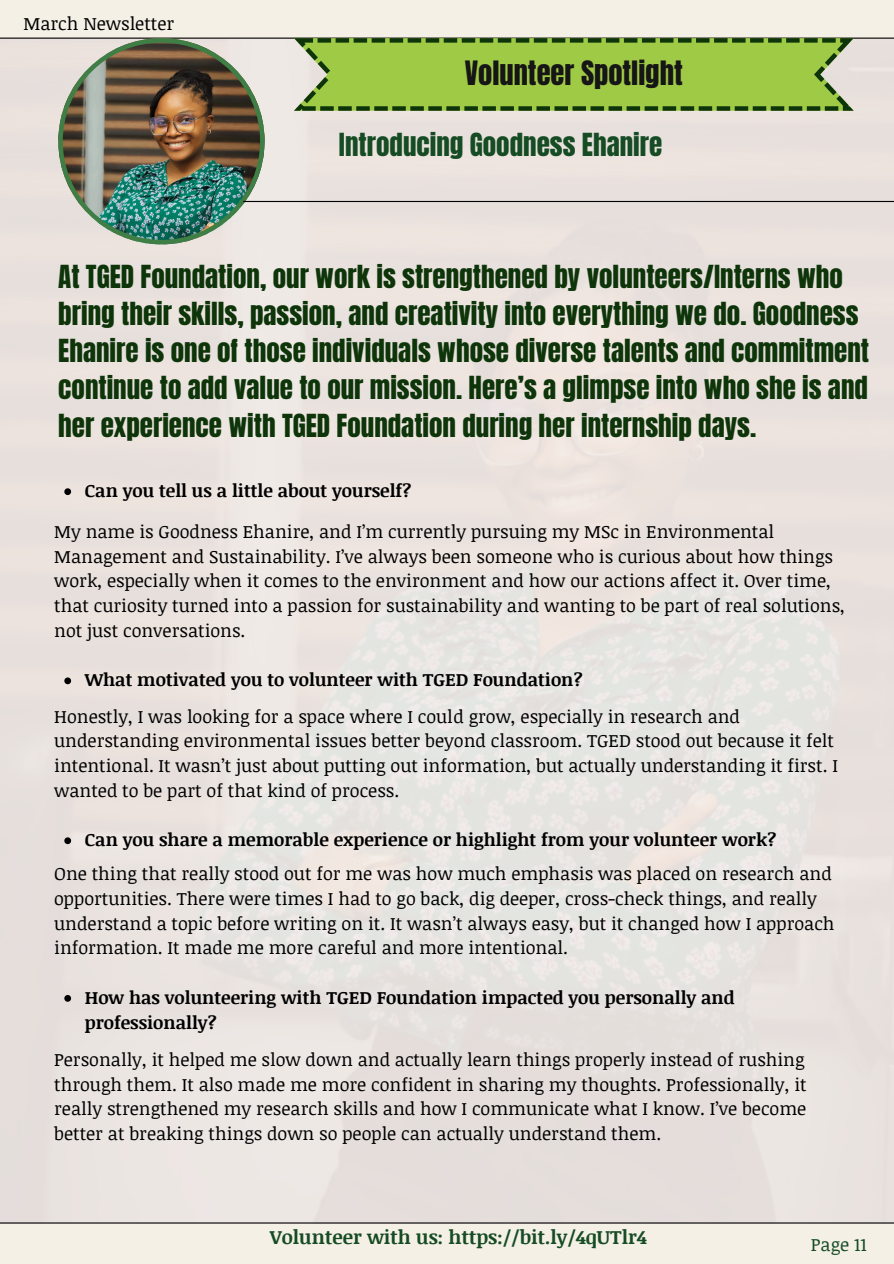
<style>
.page{position:relative;width:894px;height:1264px;background:#fff}
.page>*{position:absolute;margin:0;border:0;box-sizing:border-box;transform-origin:0 0}
.t1{font:28.5px "Anton";color:#161616}
.t2{font:27px/37.2px "Anton";color:#0e350a}
.t3{font:27px "Anton";color:#164c24}
.t4{font:700 19.5px "Noticia Text";color:#164c24}
.t5{font:18px/24.8px "Noticia Text";color:#000}
.t6{font:700 18px/24.8px "Noticia Text";color:#000}
.t7{font:18px "Noticia Text";color:#164c24}
</style>
<div class="page">
<div style="left:0;top:39px;width:893px;height:1183px;background:#e8e3de"></div>
<div style="left:0;top:1223px;width:893px;height:40px;background:#f5f0e6"></div>
<hr style="left:0;top:1222px;width:893px;height:1px;background:#000">
<div style="left:0;top:0;width:893px;height:38px;background:#f5f0e6"></div>
<hr style="left:0;top:38px;width:893px;height:1px;background:#000">
<img style="left:58px;top:38px;width:206px;height:206px">
<hr style="left:243px;top:201px;width:650px;height:1px;background:#000">
<svg style="left:294px;top:38px;width:559px;height:73px;background:#93bb47"></svg>
<svg style="left:64px;top:488px;width:7px;height:7px"></svg>
<svg style="left:64px;top:677px;width:7px;height:7px"></svg>
<svg style="left:64px;top:837px;width:7px;height:7px"></svg>
<svg style="left:64px;top:995px;width:7px;height:6px"></svg>
<p class="t5" style="left:24px;top:11px;width:152px">March Newsletter</p>
<h1 class="t1" style="left:464px;top:53px;width:219px">Volunteer Spotlight</h1>
<h2 class="t3" style="left:339px;top:126px;width:325px">Introducing Goodness Ehanire</h2>
<p class="t2" style="left:58px;top:258px;width:812px">At TGED Foundation, our work is strengthened by volunteers/Interns who bring their skills, passion, and creativity into everything we do. Goodness Ehanire is one of those individuals whose diverse talents and commitment continue to add value to our mission. Here’s a glimpse into who she is and her experience with TGED Foundation during her internship days.</p>
<p class="t6" style="left:85px;top:478px;width:328px">Can you tell us a little about yourself?</p>
<p class="t5" style="left:54px;top:518px;width:792px">My name is Goodness Ehanire, and I’m currently pursuing my MSc in Environmental Management and Sustainability. I’ve always been someone who is curious about how things work, especially when it comes to the environment and how our actions affect it. Over time, that curiosity turned into a passion for sustainability and wanting to be part of real solutions, not just conversations.</p>
<p class="t6" style="left:85px;top:667px;width:499px">What motivated you to volunteer with TGED Foundation?</p>
<p class="t5" style="left:54px;top:703px;width:785px">Honestly, I was looking for a space where I could grow, especially in research and understanding environmental issues better beyond classroom. TGED stood out because it felt intentional. It wasn’t just about putting out information, but actually understanding it first. I wanted to be part of that kind of process.</p>
<p class="t6" style="left:85px;top:827px;width:692px">Can you share a memorable experience or highlight from your volunteer work?</p>
<p class="t5" style="left:54px;top:860px;width:781px">One thing that really stood out for me was how much emphasis was placed on research and opportunities. There were times I had to go back, dig deeper, cross-check things, and really understand a topic before writing on it. It wasn’t always easy, but it changed how I approach information. It made me more careful and more intentional.</p>
<p class="t6" style="left:85px;top:984px;width:651px">How has volunteering with TGED Foundation impacted you personally and professionally?</p>
<p class="t5" style="left:54px;top:1046px;width:753px;text-align:justify">Personally, it helped me slow down and actually learn things properly instead of rushing through them. It also made me more confident in sharing my thoughts. Professionally, it really strengthened my research skills and how I communicate what I know. I’ve become better at breaking things down so people can actually understand them.</p>
<p class="t4" style="left:270px;top:1222px;width:378px">Volunteer with us: https://bit.ly/4qUTlr4</p>
<p class="t7" style="left:810px;top:1231px;width:57px">Page 11</p>
</div>
